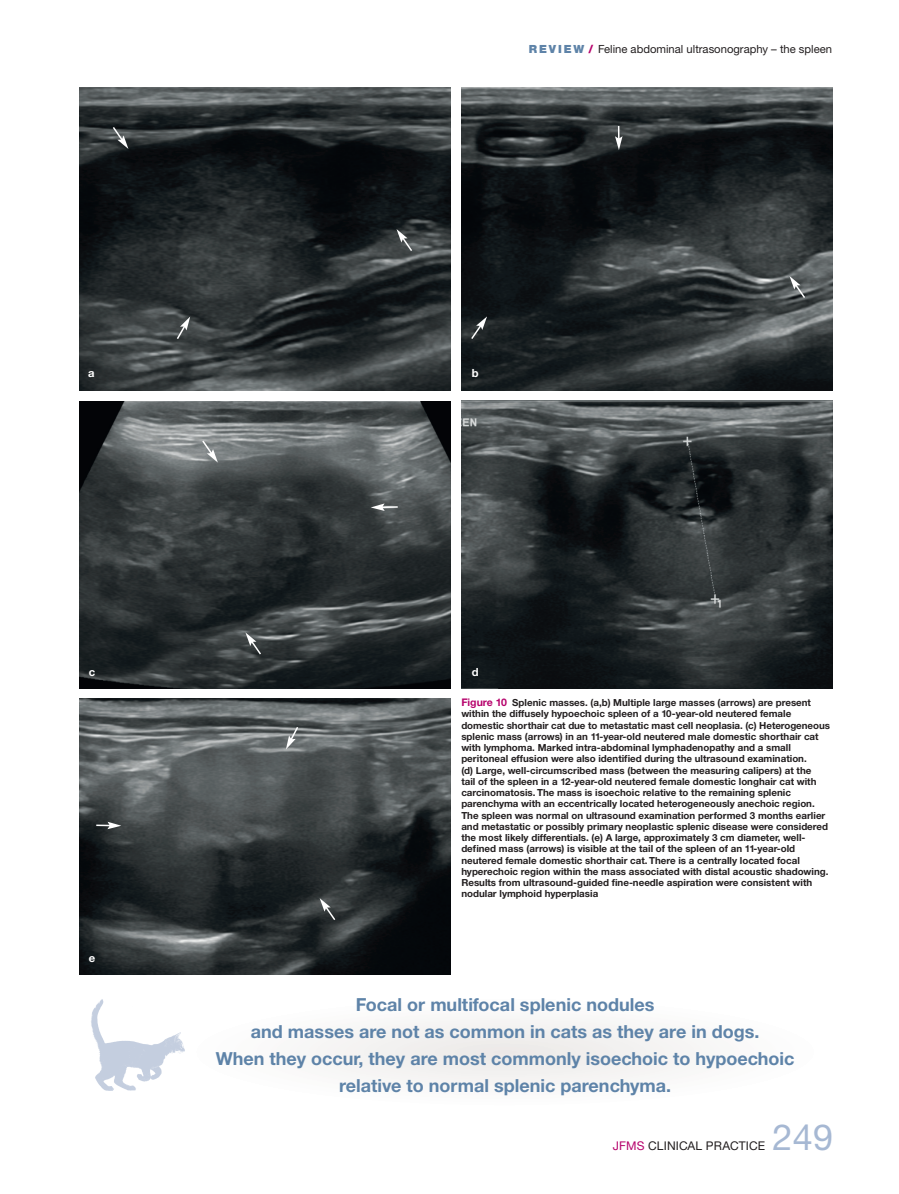
<style>
.page{position:relative;width:899px;height:1194px;background:#fff}
.page>*{position:absolute;margin:0;border:0;box-sizing:border-box;transform-origin:0 0}
.t1{font:36px "Helvetica Neue CE";color:#a6b8d3}
.t2{font:700 18px/27px "Helvetica Neue CE";color:#5e83a8;text-align:center}
.t3{font:12px "Helvetica Neue CE";letter-spacing:.01em;color:#231f20}
.t4{font:11.25px "Helvetica Neue CE";color:#231f20}
.t5{font:700 11.25px "Helvetica Neue CE";color:#fff}
.t6{font:700 9.75px/11.2px "Helvetica Neue CE";color:#231f20}
.s1{font-weight:900;color:#5e83a8}
.s2{font-weight:900;color:#b6036c}
.s3{font-size:10.5px;color:#b6036c}
.s4{color:#b6036c}
</style>
<div class="page">
<div style="left:316px;top:1019px;width:379px;height:66px;background:#f5f3f2"></div>
<img style="left:91px;top:999px;width:94px;height:92px">
<img style="left:79px;top:87px;width:371px;height:303px">
<img style="left:461px;top:87px;width:370px;height:303px">
<img style="left:79px;top:401px;width:371px;height:287px">
<img style="left:461px;top:401px;width:370px;height:287px">
<img style="left:79px;top:698px;width:371px;height:276px">
<svg style="left:396px;top:229px;width:17px;height:24px"></svg>
<svg style="left:111px;top:125px;width:17px;height:24px"></svg>
<svg style="left:175px;top:316px;width:15px;height:25px"></svg>
<svg style="left:789px;top:276px;width:17px;height:24px"></svg>
<svg style="left:614px;top:124px;width:8px;height:298px;background:#343a3b"></svg>
<svg style="left:469px;top:316px;width:18px;height:25px"></svg>
<svg style="left:370px;top:503px;width:27px;height:8px"></svg>
<svg style="left:245px;top:632px;width:17px;height:24px"></svg>
<svg style="left:201px;top:439px;width:17px;height:23px"></svg>
<svg style="left:319px;top:898px;width:17px;height:23px"></svg>
<svg style="left:286px;top:725px;width:13px;height:24px"></svg>
<svg style="left:96px;top:821px;width:25px;height:8px"></svg>
<p class="t4" style="left:528px;top:45px;width:305px"><span class="s1">R E V I E W</span> <span class="s2">/</span> Feline abdominal ultrasonography – the spleen</p>
<p class="t5" style="left:88px;top:369px;width:8px">a</p>
<p class="t5" style="left:471px;top:369px;width:8px">b</p>
<p class="t5" style="left:89px;top:668px;width:8px">c</p>
<p class="t5" style="left:471px;top:668px;width:8px">d</p>
<p class="t5" style="left:89px;top:954px;width:8px">e</p>
<p class="t6" style="left:461px;top:698px;width:370px"><span class="s3">Figure 10</span> Splenic masses. (a,b) Multiple large masses (arrows) are present within the diffusely hypoechoic spleen of a 10-year-old neutered female domestic shorthair cat due to metastatic mast cell neoplasia. (c) Heterogeneous splenic mass (arrows) in an 11-year-old neutered male domestic shorthair cat with lymphoma. Marked intra-abdominal lymphadenopathy and a small peritoneal effusion were also identified during the ultrasound examination.<br>(d) Large, well-circumscribed mass (between the measuring calipers) at the<br>tail of the spleen in a 12-year-old neutered female domestic longhair cat with carcinomatosis. The mass is isoechoic relative to the remaining splenic parenchyma with an eccentrically located heterogeneously anechoic region.<br>The spleen was normal on ultrasound examination performed 3 months earlier and metastatic or possibly primary neoplastic splenic disease were considered the most likely differentials. (e) A large, approximately 3 cm diameter, well&shy;defined mass (arrows) is visible at the tail of the spleen of an 11-year-old neutered female domestic shorthair cat. There is a centrally located focal hyperechoic region within the mass associated with distal acoustic shadowing.<br>Results from ultrasound-guided fine-needle aspiration were consistent with nodular lymphoid hyperplasia</p>
<h2 class="t2" style="left:216px;top:993px;width:580px">Focal or multifocal splenic nodules<br>and masses are not as common in cats as they are in dogs.<br>When they occur, they are most commonly isoechoic to hypoechoic relative to normal splenic parenchyma.</h2>
<p class="t3" style="left:612px;top:1141px;width:154px"><span class="s4">JFMS</span> CLINICAL PRACTICE</p>
<h1 class="t1" style="left:772px;top:1123px;width:62px">249</h1>
</div>
